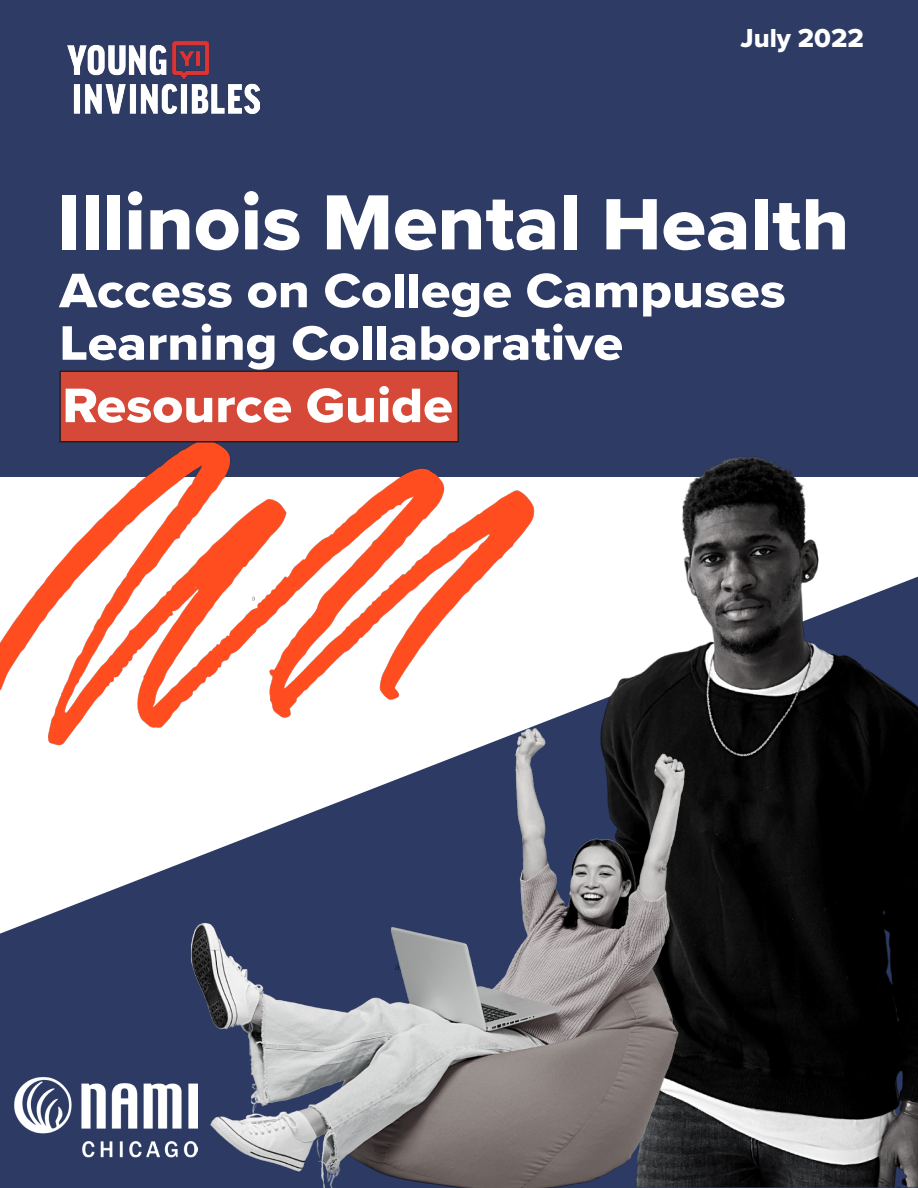
<style>
.page{position:relative;width:918px;height:1188px;background:#fff}
.page>*{position:absolute;margin:0;border:0;box-sizing:border-box;transform-origin:0 0}
.t1{font:81px "Proxima Nova Extrabld";color:#fff}
.t2{font:50.25px/52.5px "Proxima Nova Extrabld";color:#fff;scale:1.08 1}
.t3{font:27px "Proxima Nova Extrabld";color:#fff}
.s1{font-size:75.3px}
</style>
<div class="page">
<img style="left:0;top:878px;width:143px;height:310px">
<div style="left:0;top:0;width:918px;height:419px;background:#2e3c65"></div>
<img style="left:68px;top:41px;width:192px;height:72px">
<img style="left:15px;top:1071px;width:128px;height:92px">
<img style="left:484px;top:414px;width:434px;height:774px">
<img style="left:143px;top:709px;width:571px;height:479px">
<img style="left:0;top:419px;width:558px;height:362px">
<div style="left:60px;top:371px;width:398px;height:71px;background:#d64837"></div>
<div style="left:59px;top:370px;width:400px;height:72px;border:2px solid #231f20"></div>
<p class="t3" style="left:740px;top:18px;width:125px">July 2022</p>
<p class="t1" style="left:58px;top:162px;width:793px">Illinois Mental <span class="s1">Health</span></p>
<p class="t2" style="left:59px;top:264px;width:674px">Access on College Campuses<br>Learning Collaborative</p>
<p class="t2" style="left:62px;top:378px;width:363px">Resource Guide</p>
</div>
